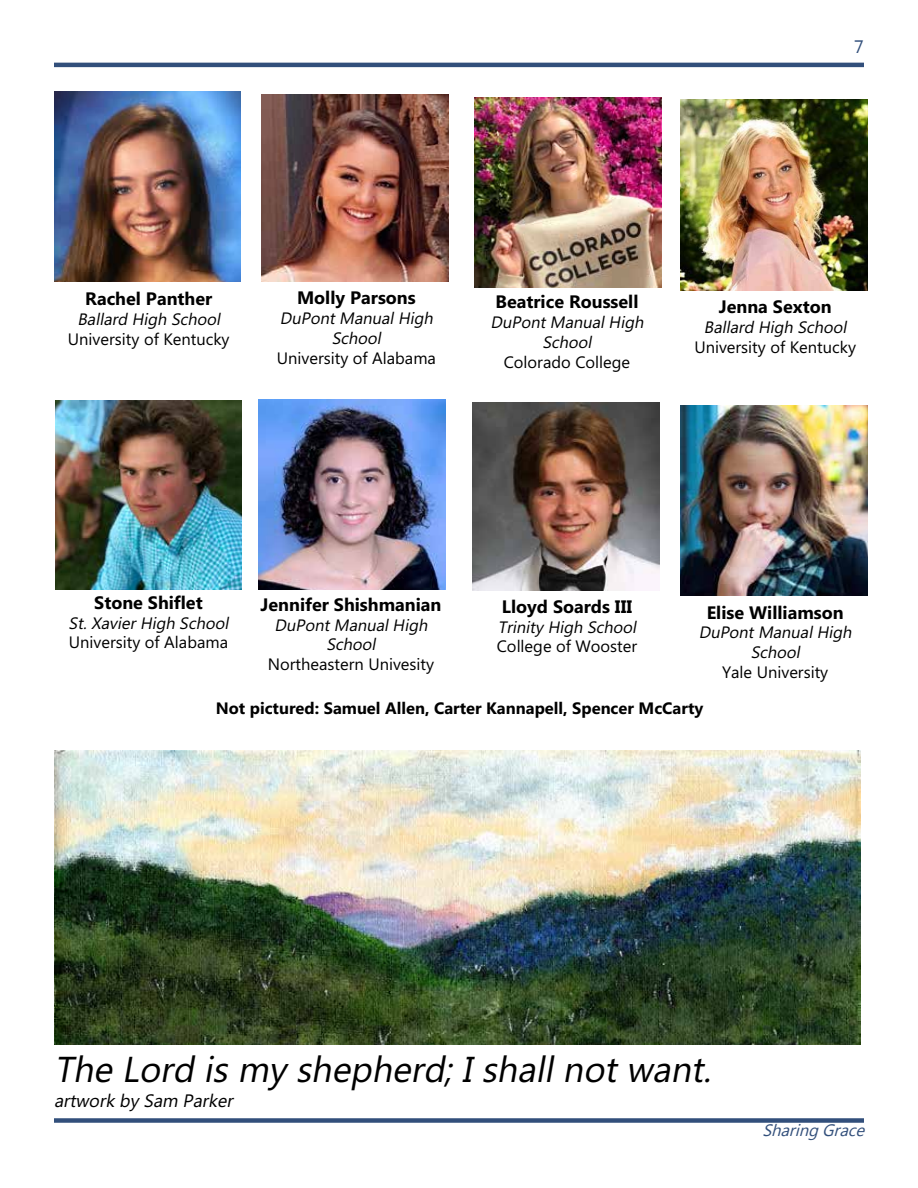
<style>
.page{position:relative;width:918px;height:1188px;background:#fff}
.page>*{position:absolute;margin:0;border:0;box-sizing:border-box;transform-origin:0 0}
.t1{font:italic 36px "Microsoft Phags Pa";color:#000}
.t2{font:700 18px "Microsoft Phags Pa";color:#000}
.t3{font:italic 18px "Microsoft Phags Pa";color:#000}
.t4{font:italic 16.5px/19.8px "Microsoft Phags Pa";color:#000;text-align:center}
.t5{font:16.5px "Microsoft Phags Pa";color:#000}
.t6{font:700 16.5px "Microsoft Phags Pa";color:#000}
.t7{font:italic 16.5px "Segoe UI Emoji";color:#324f7b}
</style>
<div class="page">
<hr style="left:54px;top:63px;width:810px;height:4px;background:#324f7b">
<div style="left:54px;top:1118px;width:810px;height:5px;background:#324f7b"></div>
<img style="left:475px;top:97px;width:187px;height:190px">
<img style="left:259px;top:400px;width:187px;height:190px">
<img style="left:262px;top:94px;width:187px;height:188px">
<img style="left:472px;top:403px;width:187px;height:187px">
<img style="left:55px;top:400px;width:187px;height:189px">
<img style="left:54px;top:92px;width:187px;height:190px">
<img style="left:680px;top:100px;width:187px;height:190px">
<img style="left:680px;top:405px;width:187px;height:190px">
<img style="left:54px;top:751px;width:806px;height:294px">
<p class="t2" style="left:85px;top:286px;width:129px">Rachel Panther</p>
<p class="t4" style="left:78px;top:309px;width:148px">Ballard High School</p>
<p class="t5" style="left:68px;top:328px;width:163px">University of Kentucky</p>
<p class="t2" style="left:297px;top:285px;width:120px">Molly Parsons</p>
<p class="t4" style="left:280px;top:308px;width:158px">DuPontManualHigh<br>School</p>
<p class="t5" style="left:277px;top:347px;width:161px">University of Alabama</p>
<p class="t2" style="left:495px;top:289px;width:145px">Beatrice Roussell</p>
<p class="t4" style="left:491px;top:312px;width:158px">DuPontManualHigh<br>School</p>
<p class="t5" style="left:504px;top:351px;width:128px">Colorado College</p>
<p class="t2" style="left:719px;top:294px;width:114px">Jenna Sexton</p>
<p class="t4" style="left:704px;top:317px;width:148px">Ballard High School</p>
<p class="t5" style="left:694px;top:336px;width:163px">University of Kentucky</p>
<p class="t2" style="left:94px;top:590px;width:110px">Stone Shiflet</p>
<p class="t4" style="left:69px;top:612px;width:165px">St.XavierHigh School</p>
<p class="t5" style="left:69px;top:631px;width:161px">University of Alabama</p>
<p class="t2" style="left:261px;top:592px;width:182px">Jennifer Shishmanian</p>
<p class="t4" style="left:275px;top:614px;width:158px">DuPontManualHigh<br>School</p>
<p class="t5" style="left:268px;top:653px;width:168px">Northeastern Univesity</p>
<p class="t2" style="left:502px;top:594px;width:132px">Lloyd Soards III</p>
<p class="t4" style="left:498px;top:616px;width:143px">Trinity High School</p>
<p class="t5" style="left:497px;top:635px;width:142px">College of Wooster</p>
<p class="t2" style="left:707px;top:599px;width:138px">Elise Williamson</p>
<p class="t4" style="left:699px;top:622px;width:158px">DuPontManualHigh<br>School</p>
<p class="t5" style="left:722px;top:661px;width:108px">Yale University</p>
<p class="t6" style="left:216px;top:696px;width:489px">Not pictured: Samuel Allen, Carter Kannapell, Spencer McCarty</p>
<h1 class="t1" style="left:54px;top:1044px;width:667px">The Lord is my shepherd;Ishallnotwant.</h1>
<p class="t3" style="left:54px;top:1088px;width:184px">artwork by Sam Parker</p>
<p class="t7" style="left:799px;top:1120px;width:16px">■</p>
</div>
